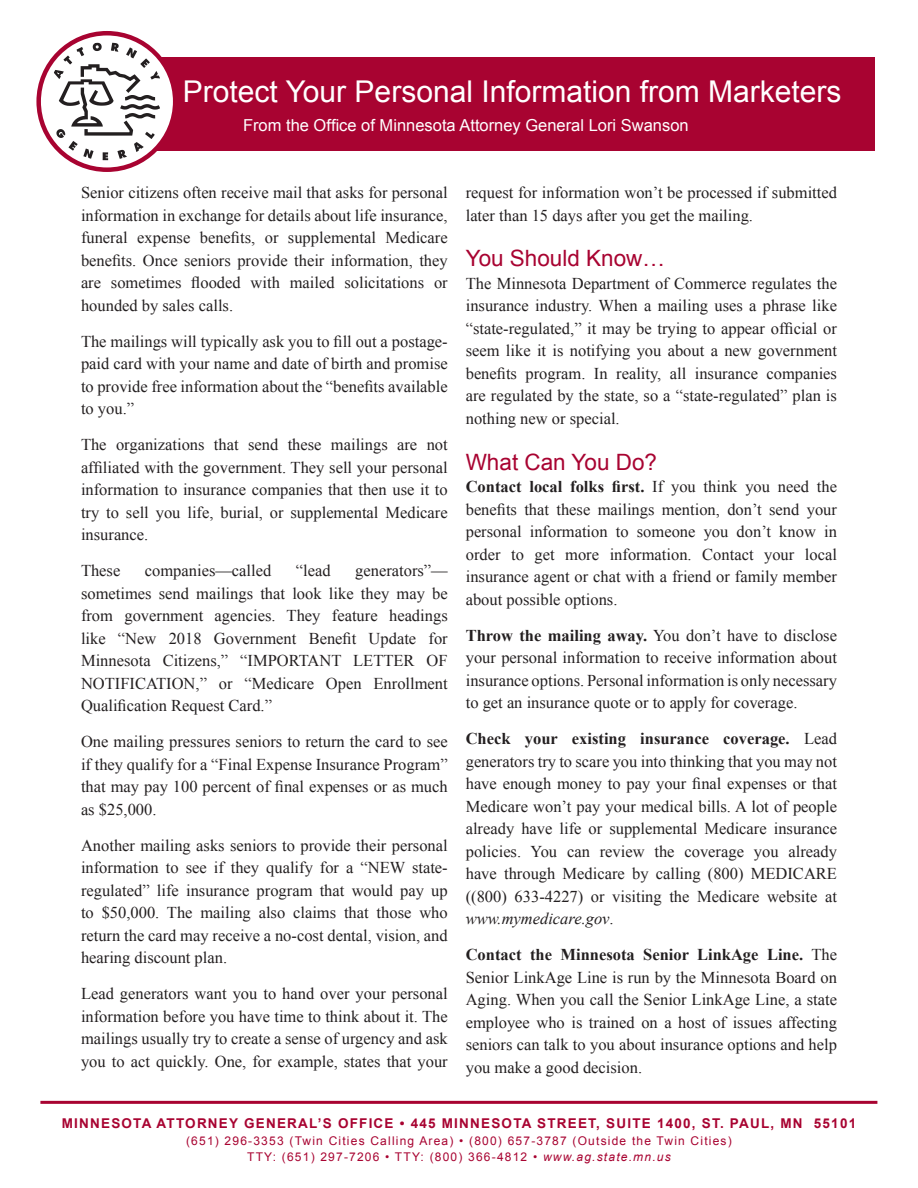
<style>
.page{position:relative;width:918px;height:1188px;background:#fff}
.page>*{position:absolute;margin:0;border:0;box-sizing:border-box;transform-origin:0 0}
.h1{font:30px "Arial";color:#fff}
.h2{font:22.5px "Arial";color:#a80331}
.p{font:16.5px/22.5px "Times New Roman";color:#231f20;text-align:justify}
.p_1{font:16.5px/22.5px "Times New Roman";color:#231f20;text-align:justify}
.t1{font:16.5px "Arial";color:#fff}
.t2{font:700 13.5px "Arial";letter-spacing:.09em;color:#a80331}
.t3{font:12px/16.5px "Arial";letter-spacing:.1em;color:#a80331;text-align:center}
.s1{font-weight:700}
.s2{font-style:italic}
</style>
<div class="page">
<hr style="left:40px;top:1101px;width:837px;height:3px;background:#a80331">
<div style="left:60px;top:57px;width:815px;height:93px;background:#a80331"></div>
<svg style="left:39px;top:33px;width:136px;height:137px"></svg>
<svg style="left:54px;top:43px;width:106px;height:117px"></svg>
<div style="left:36px;top:31px;width:141px;height:141px;border:4px solid #a80331;border-radius:50%"></div>
<h1 class="h1" style="left:183px;top:72px;width:660px">Protect Your Personal Information from Marketers</h1>
<p class="t1" style="left:243px;top:115px;width:447px">From the Office of Minnesota Attorney General Lori Swanson</p>
<p class="p_1" style="left:81px;top:181px;width:368px">Senior citizens often receive mail that asks for personal information in exchange for details about life insurance, funeral expense benefits, or supplemental Medicare benefits. Once seniors provide their information, they are sometimes flooded with mailed solicitations or hounded by sales calls.</p>
<p class="p" style="left:81px;top:330px;width:368px">The mailings will typically ask you to fill out a postage&shy;paid card with your name and date of birth and promise to provide free information about the “benefits available to you.”</p>
<p class="p" style="left:81px;top:433px;width:368px">The organizations that send these mailings are not affiliated with the government. They sell your personal information to insurance companies that then use it to try to sell you life, burial, or supplemental Medicare insurance.</p>
<p class="p" style="left:81px;top:559px;width:41px">These</p>
<p class="p" style="left:145px;top:559px;width:128px">companies—called</p>
<p class="p" style="left:296px;top:559px;width:36px">“lead</p>
<p class="p" style="left:81px;top:559px;width:368px;text-indent:274px">generators”— sometimes send mailings that look like they may be from government agencies. They feature headings like “New 2018 Government Benefit Update for Minnesota Citizens,” “IMPORTANT LETTER OF NOTIFICATION,” or “Medicare Open Enrollment Qualification Request Card.”</p>
<p class="p" style="left:81px;top:730px;width:368px">One mailing pressures seniors to return the card to see if they qualify for a “Final Expense Insurance Program” that may pay 100 percent of final expenses or as much as $25,000.</p>
<p class="p" style="left:81px;top:834px;width:368px">Another mailing asks seniors to provide their personal information to see if they qualify for a “NEW state&shy;regulated” life insurance program that would pay up to $50,000. The mailing also claims that those who return the card may receive a no-cost dental, vision, and hearing discount plan.</p>
<p class="p" style="left:81px;top:982px;width:368px">Lead generators want you to hand over your personal information before you have time to think about it. The mailings usually try to create a sense of urgency and ask you to act quickly. One, for example, states that your</p>
<p class="p" style="left:466px;top:181px;width:373px">request for information won’t be processed if submitted later than 15 days after you get the mailing.</p>
<h2 class="h2" style="left:466px;top:244px;width:201px">You Should Know…</h2>
<p class="p_1" style="left:466px;top:272px;width:373px">The Minnesota Department of Commerce regulates the insurance industry. When a mailing uses a phrase like “state-regulated,” it may be trying to appear official or seem like it is notifying you about a new government benefits program. In reality, all insurance companies are regulated by the state, so a “state-regulated” plan is nothing new or special.</p>
<h2 class="h2" style="left:466px;top:447px;width:193px">What Can You Do?</h2>
<p class="p_1" style="left:466px;top:475px;width:373px"><span class="s1">Contact local folks first.</span> If you think you need the benefits that these mailings mention, don’t send your personal information to someone you don’t know in order to get more information. Contact your local insurance agent or chat with a friend or family member about possible options.</p>
<p class="p" style="left:466px;top:624px;width:373px"><span class="s1">Throw the mailing away.</span> You don’t have to disclose your personal information to receive information about insurance options. Personal information is only necessary to get an insurance quote or to apply for coverage.</p>
<p class="p" style="left:466px;top:727px;width:373px"><span class="s1">Check your existing insurance coverage.</span> Lead generators try to scare you into thinking that you may not have enough money to pay your final expenses or that Medicare won’t pay your medical bills. A lot of people already have life or supplemental Medicare insurance policies. You can review the coverage you already have through Medicare by calling (800) MEDICARE ((800) 633-4227) or visiting the Medicare website at <span class="s2">www.mymedicare.gov</span>.</p>
<p class="p" style="left:466px;top:943px;width:373px"><span class="s1">Contact the Minnesota Senior LinkAge Line.</span> The Senior LinkAge Line is run by the Minnesota Board on Aging. When you call the Senior LinkAge Line, a state employee who is trained on a host of issues affecting seniors can talk to you about insurance options and help you make a good decision.</p>
<p class="t2" style="left:62px;top:1115px;width:796px">MINNESOTA ATTORNEY GENERAL’S OFFICE • 445 MINNESOTA STREET, SUITE 1400, ST. PAUL, MN 55101</p>
<p class="t3" style="left:186px;top:1133px;width:547px">(651) 296-3353 (Twin Cities Calling Area) • (800) 657-3787 (Outside the Twin Cities)<br>TTY: (651) 297-7206 • TTY: (800) 366-4812 • <span class="s2">www.ag.state.mn.us</span></p>
</div>
